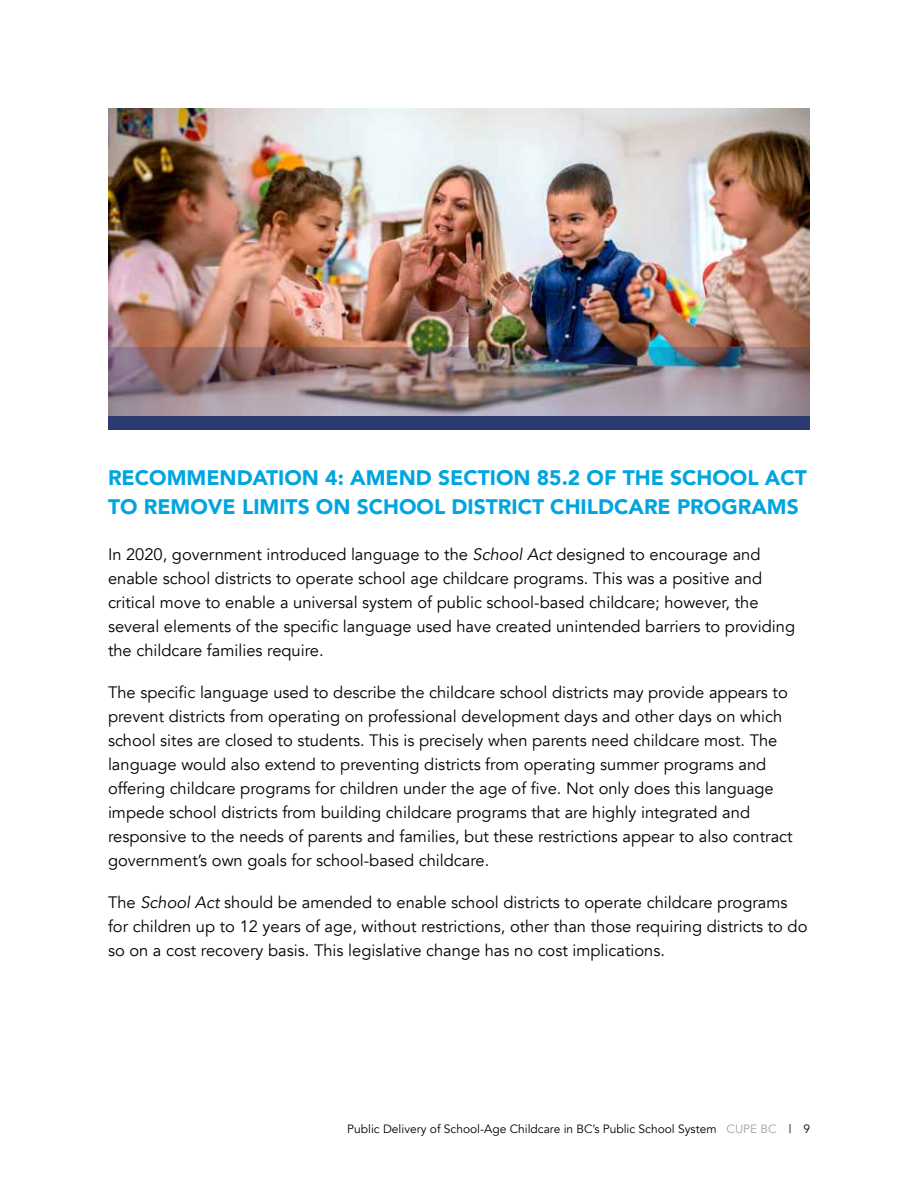
<style>
.page{position:relative;width:918px;height:1188px;background:#fff}
.page>*{position:absolute;margin:0;border:0;box-sizing:border-box;transform-origin:0 0}
.t1{font:900 21px/28.5px "Avenir";color:#00a5e0}
.t2{font:16.5px/24px "Avenir";color:#000}
.t3{font:12px "Avenir";color:#000}
.s1{font-style:italic}
.s2{color:#9fa1a4}
</style>
<div class="page">
<img style="left:108px;top:108px;width:702px;height:240px">
<img style="left:108px;top:348px;width:702px;height:68px">
<div style="left:108px;top:416px;width:702px;height:14px;background:#2d3971"></div>
<p class="t1" style="left:108px;top:463px;width:700px">RECOMMENDATION 4: AMEND SECTION 85.2 OF THE SCHOOL ACT<br>TO REMOVE LIMITS ON SCHOOL DISTRICT CHILDCARE PROGRAMS</p>
<p class="t2" style="left:108px;top:543px;width:689px">In 2020, government introduced language to the <span class="s1">School Act</span> designed to encourage and enable school districts to operate school age childcare programs. This was a positive and critical move to enable a universal system of public school-based childcare; however, the several elements of the specific language used have created unintended barriers to providing the childcare families require.</p>
<p class="t2" style="left:108px;top:681px;width:686px">The specific language used to describe the childcare school districts may provide appears to prevent districts from operating on professional development days and other days on which school sites are closed to students. This is precisely when parents need childcare most. The language would also extend to preventing districts from operating summer programs and offering childcare programs for children under the age of five. Not only does this language impede school districts from building childcare programs that are highly integrated and responsive to the needs of parents and families, but these restrictions appear to also contract government’s own goals for school-based childcare.</p>
<p class="t2" style="left:108px;top:891px;width:701px">The <span class="s1">School Act</span> should be amended to enable school districts to operate childcare programs for children up to 12 years of age, without restrictions, other than those requiring districts to do so on a cost recovery basis. This legislative change has no cost implications.</p>
<p class="t3" style="left:347px;top:1122px;width:464px">Public Delivery of School-Age Childcare in BC’s Public School System <span class="s2">CUPE BC</span> | 9</p>
</div>
